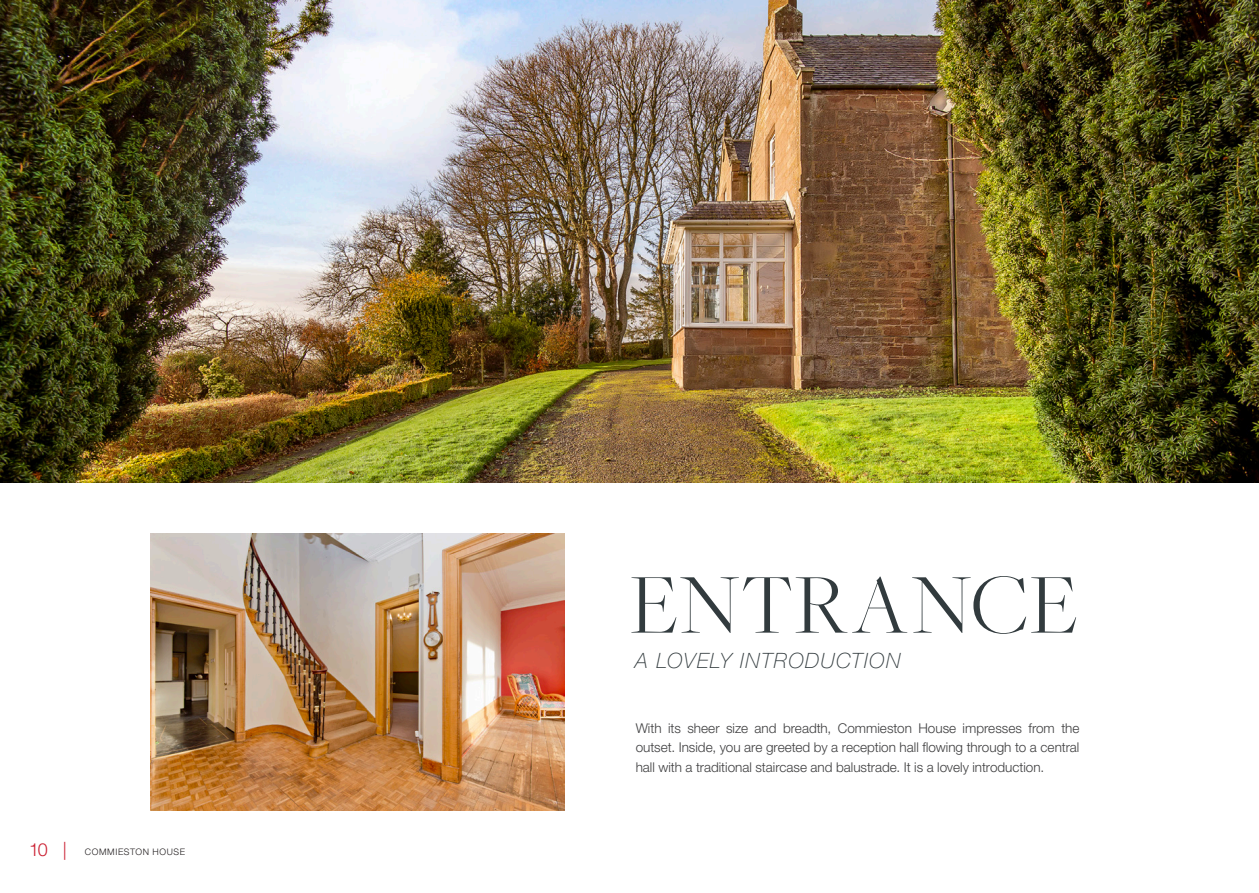
<style>
.page{position:relative;width:1259px;height:893px;background:#fff}
.page>*{position:absolute;margin:0;border:0;box-sizing:border-box;transform-origin:0 0}
.Address_line_1{font:300 88.5px "Freight Big Pro";letter-spacing:.005em;color:#323b3e}
.Address_line_1-2{font:italic 100 21.15px "Helvetica Neue LT Std";letter-spacing:.06em;color:#323b3e}
.Address_line_1-3{font:300 13.5px/19.5px "Helvetica Neue LT Std";color:#3e3e3f;text-align:justify}
.t1{font:300 9px "Helvetica Neue LT Std";letter-spacing:.07em;color:#231f20}
.s1{font-size:18px;color:#cb1f31}
</style>
<div class="page">
<img style="left:0;top:0;width:1259px;height:483px">
<img style="left:150px;top:534px;width:414px;height:276px">
<p class="t1" style="left:29px;top:846px;width:158px"><span class="s1">10 |</span> COMMIESTON HOUSE</p>
<p class="Address_line_1" style="left:629px;top:547px;width:451px">ENTRANCE</p>
<p class="Address_line_1-2" style="left:635px;top:648px;width:267px">A LOVELY INTRODUCTION</p>
<p class="Address_line_1-3" style="left:635px;top:718px;width:445px">With its sheer size and breadth, Commieston House impresses from the outset. Inside, you are greeted by a reception hall flowing through to a central hall with a traditional staircase and balustrade. It is a lovely introduction.</p>
</div>
